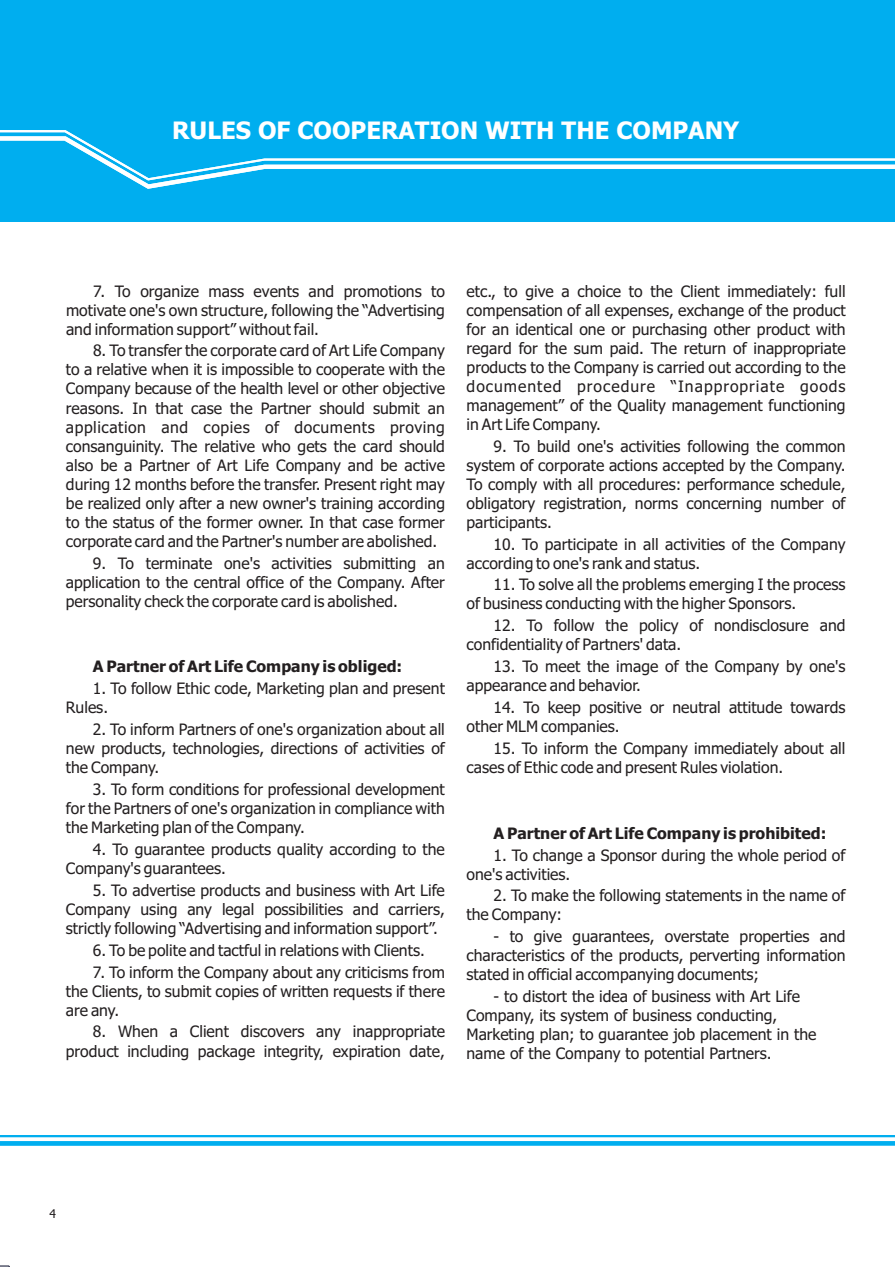
<style>
.page{position:relative;width:895px;height:1267px;background:#fff}
.page>*{position:absolute;margin:0;border:0;box-sizing:border-box;transform-origin:0 0}
.t1{font:700 24px "Tahoma";color:#fff}
.t2{font:15.75px/19px "Tahoma";color:#231f20}
.t3{font:700 15.75px "Tahoma";color:#231f20}
.t4{font:12px "Tahoma";color:#231f20}
</style>
<div class="page">
<div style="left:0;top:2px;width:895px;height:220px;background:#00aeef"></div>
<svg style="left:0;top:1135px;width:895px;height:10px"></svg>
<svg style="left:0;top:130px;width:895px;height:59px"></svg>
<p class="t1" style="left:172px;top:120px;width:568px">RULES OF COOPERATION WITH THE COMPANY</p>
<p class="t2" style="left:93px;top:282px;width:353px">7. To organize mass events and promotions to</p>
<p class="t2" style="left:466px;top:282px;width:380px">etc., to give a choice to the Client immediately: full</p>
<p class="t2" style="left:66px;top:301px;width:380px">motivate one's own structure, following the “Advertising</p>
<p class="t2" style="left:466px;top:301px;width:380px">compensation of all expenses, exchange of the product</p>
<p class="t2" style="left:66px;top:320px;width:254px">and information support” without fail.</p>
<p class="t2" style="left:466px;top:320px;width:380px">for an identical one or purchasing other product with</p>
<p class="t2" style="left:93px;top:342px;width:353px">8. To transfer the corporate card of Art Life Company</p>
<p class="t2" style="left:466px;top:339px;width:380px">regard for the sum paid. The return of inappropriate products to the Company is carried out according to the</p>
<p class="t2" style="left:66px;top:361px;width:380px">to a relative when it is impossible to cooperate with the<br>Company because of the health level or other objective</p>
<p class="t2" style="left:466px;top:377px;width:380px">documented procedure “Inappropriate goods management” of the Quality management functioning</p>
<p class="t2" style="left:66px;top:399px;width:380px">reasons. In that case the Partner should submit an application and copies of documents proving</p>
<p class="t2" style="left:466px;top:415px;width:136px">in Art Life Company.</p>
<p class="t2" style="left:66px;top:437px;width:380px">consanguinity. The relative who gets the card should</p>
<p class="t2" style="left:493px;top:437px;width:353px">9. To build one's activities following the common</p>
<p class="t2" style="left:66px;top:456px;width:380px">also be a Partner of Art Life Company and be active</p>
<p class="t2" style="left:466px;top:456px;width:380px">system of corporate actions accepted by the Company.</p>
<p class="t2" style="left:66px;top:475px;width:380px">during 12 months before the transfer. Present right may</p>
<p class="t2" style="left:466px;top:475px;width:380px">To comply with all procedures: performance schedule,</p>
<p class="t2" style="left:66px;top:494px;width:381px">be realized only after a new owner's training according</p>
<p class="t2" style="left:466px;top:494px;width:380px">obligatory registration, norms concerning number of</p>
<p class="t2" style="left:66px;top:513px;width:380px">to the status of the former owner. In that case former</p>
<p class="t2" style="left:466px;top:513px;width:87px">participants.</p>
<p class="t2" style="left:66px;top:532px;width:373px">corporate card and the Partner's number are abolished.</p>
<p class="t2" style="left:493px;top:535px;width:353px">10. To participate in all activities of the Company</p>
<p class="t2" style="left:93px;top:554px;width:353px">9. To terminate one's activities submitting an</p>
<p class="t2" style="left:466px;top:554px;width:235px">according to one's rank and status.</p>
<p class="t2" style="left:66px;top:573px;width:380px">application to the central office of the Company. After</p>
<p class="t2" style="left:493px;top:576px;width:353px">11. To solve all the problems emerging I the process</p>
<p class="t2" style="left:66px;top:592px;width:333px">personality check the corporate card is abolished.</p>
<p class="t2" style="left:466px;top:595px;width:331px">of business conducting with the higher Sponsors.</p>
<p class="t2" style="left:466px;top:617px;width:380px;text-indent:27px">12. To follow the policy of nondisclosure and confidentiality of Partners' data.</p>
<p class="t3" style="left:93px;top:660px;width:311px">A Partner of Art Life Company is obliged:</p>
<p class="t2" style="left:493px;top:658px;width:353px">13. To meet the image of the Company by one's</p>
<p class="t2" style="left:93px;top:680px;width:353px">1. To follow Ethic code, Marketing plan and present</p>
<p class="t2" style="left:466px;top:677px;width:176px">appearance and behavior.</p>
<p class="t2" style="left:66px;top:699px;width:44px">Rules.</p>
<p class="t2" style="left:493px;top:699px;width:353px">14. To keep positive or neutral attitude towards</p>
<p class="t2" style="left:93px;top:721px;width:353px">2. To inform Partners of one's organization about all</p>
<p class="t2" style="left:466px;top:718px;width:155px">other MLM companies.</p>
<p class="t2" style="left:66px;top:740px;width:380px">new products, technologies, directions of activities of</p>
<p class="t2" style="left:493px;top:740px;width:353px">15. To inform the Company immediately about all</p>
<p class="t2" style="left:66px;top:759px;width:95px">the Company.</p>
<p class="t2" style="left:466px;top:759px;width:318px">cases of Ethic code and present Rules violation.</p>
<p class="t2" style="left:66px;top:780px;width:380px;text-align:justify;text-indent:27px">3. To form conditions for professional development for the Partners of one's organization in compliance with the Marketing plan of the Company.</p>
<p class="t3" style="left:493px;top:826px;width:334px">A Partner of Art Life Company is prohibited:</p>
<p class="t2" style="left:93px;top:840px;width:353px">4. To guarantee products quality according to the</p>
<p class="t2" style="left:493px;top:846px;width:353px">1. To change a Sponsor during the whole period of</p>
<p class="t2" style="left:66px;top:859px;width:161px">Company's guarantees.</p>
<p class="t2" style="left:466px;top:865px;width:105px">one's activities.</p>
<p class="t2" style="left:93px;top:881px;width:353px">5. To advertise products and business with Art Life</p>
<p class="t2" style="left:493px;top:887px;width:353px">2. To make the following statements in the name of</p>
<p class="t2" style="left:66px;top:900px;width:380px">Company using any legal possibilities and carriers,</p>
<p class="t2" style="left:466px;top:906px;width:97px">the Company:</p>
<p class="t2" style="left:66px;top:919px;width:374px">strictly following “Advertising and information support”.</p>
<p class="t2" style="left:493px;top:928px;width:353px">- to give guarantees, overstate properties and</p>
<p class="t2" style="left:93px;top:941px;width:333px">6. To be polite and tactful in relations with Clients.</p>
<p class="t2" style="left:466px;top:947px;width:380px">characteristics of the products, perverting information</p>
<p class="t2" style="left:93px;top:963px;width:354px">7. To inform the Company about any criticisms from</p>
<p class="t2" style="left:466px;top:966px;width:294px">stated in official accompanying documents;</p>
<p class="t2" style="left:66px;top:982px;width:380px">the Clients, to submit copies of written requests if there</p>
<p class="t2" style="left:493px;top:988px;width:308px">- to distort the idea of business with Art Life</p>
<p class="t2" style="left:66px;top:1001px;width:55px">are any.</p>
<p class="t2" style="left:466px;top:1007px;width:312px">Company, its system of business conducting,</p>
<p class="t2" style="left:93px;top:1023px;width:353px">8. When a Client discovers any inappropriate</p>
<p class="t2" style="left:466px;top:1026px;width:351px">Marketing plan; to guarantee job placement in the</p>
<p class="t2" style="left:66px;top:1042px;width:380px">product including package integrity, expiration date,</p>
<p class="t2" style="left:466px;top:1045px;width:306px">name of the Company to potential Partners.</p>
<p class="t4" style="left:50px;top:1208px;width:8px">4</p>
</div>
